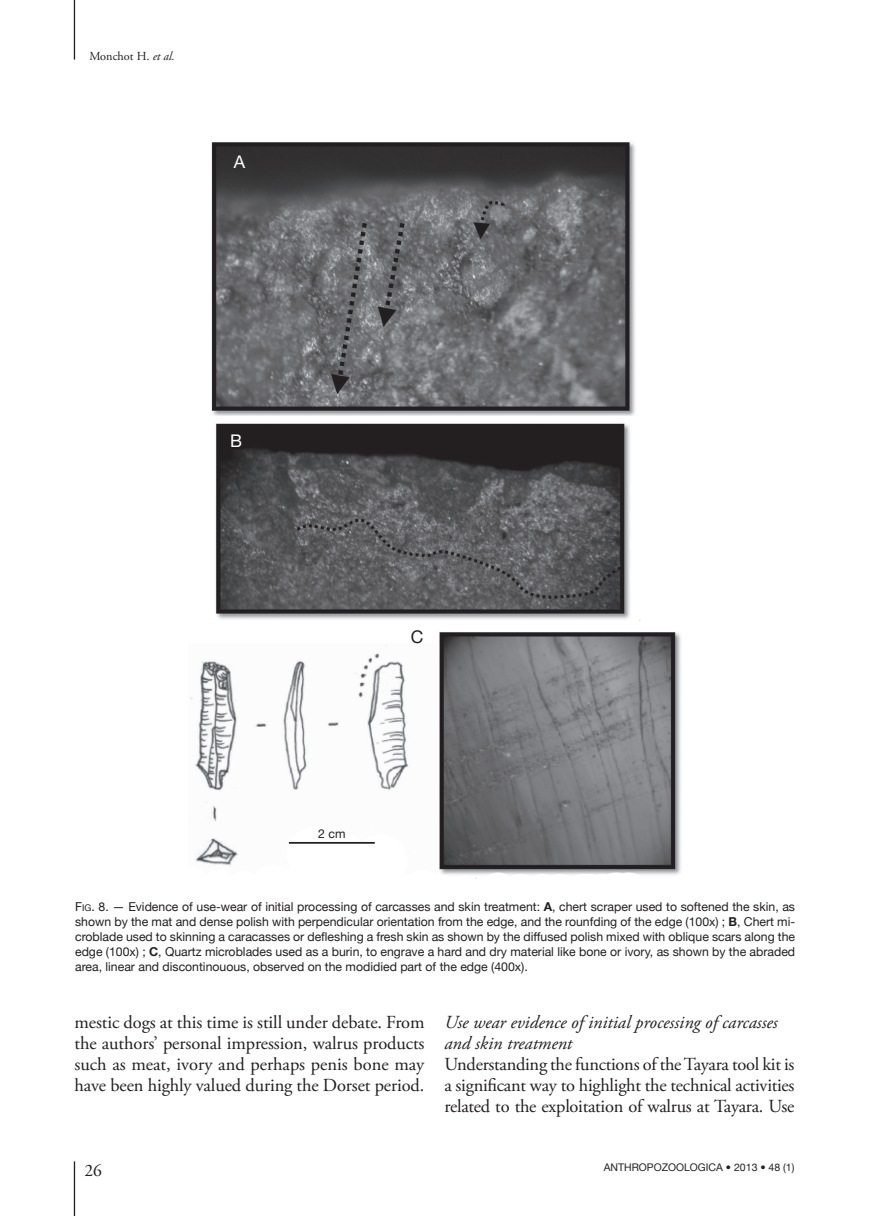
<style>
.page{position:relative;width:869px;height:1216px;background:#fff}
.page>*{position:absolute;margin:0;border:0;box-sizing:border-box;transform-origin:0 0}
.t1{font:18.38px/20.8px "Adobe Garamond Pro";letter-spacing:-.015em;color:#231f20;text-align:justify}
.t2{font:italic 18.38px/20.8px "Adobe Garamond Pro";color:#231f20}
.t3{font:17.5px "Adobe Garamond Pro";color:#231f20}
.t4{font:17.5px "Helvetica Neue";color:#fff}
.t5{font:17.5px "Helvetica Neue";color:#231f20}
.t6{font:12.25px/14.9px "Helvetica Neue";color:#231f20;text-align:justify}
.t7{font:12.25px "Adobe Garamond Pro";color:#231f20}
.t8{font:10.5px "Helvetica Neue";color:#231f20}
.s1{font-style:italic}
.s2{font-size:9.1px}
.s3{font-weight:700}
</style>
<div class="page">
<hr style="left:74px;top:1161px;width:1px;height:54px;background:#231f20">
<hr style="left:74px;top:0;width:1px;height:60px;background:#231f20">
<img style="left:190px;top:142px;width:491px;height:736px">
<hr style="left:289px;top:842px;width:85px;height:1px;background:#231f20">
<p class="t7" style="left:89px;top:48px;width:87px">Monchot H. <span class="s1">et al.</span></p>
<h2 class="t4" style="left:234px;top:151px;width:13px">A</h2>
<h2 class="t4" style="left:230px;top:430px;width:13px">B</h2>
<h2 class="t5" style="left:410px;top:626px;width:14px">C</h2>
<p class="t6" style="left:318px;top:825px;width:29px">2 cm</p>
<p class="t6" style="left:75px;top:898px;width:721px">F<span class="s2">ig</span>. 8. — Evidence of use-wear of initial processing of carcasses and skin treatment: <span class="s3">A</span>, chert scraper used to softened the skin, as shown by the mat and dense polish with perpendicular orientation from the edge, and the rounfding of the edge (100x) ; <span class="s3">B</span>, Chert mi&shy;croblade used to skinning a caracasses or defleshing a fresh skin as shown by the diffused polish mixed with oblique scars along the edge (100x) ; <span class="s3">C</span>, Quartz microblades used as a burin, to engrave a hard and dry material like bone or ivory, as shown by the abraded area, linear and discontinouous, observed on the modidied part of the edge (400x).</p>
<h1 class="t1" style="left:74px;top:1012px;width:351px">mestic dogs at this time is still under debate. From the authors’ personal impression, walrus products such as meat, ivory and perhaps penis bone may have been highly valued during the Dorset period.</h1>
<h1 class="t2" style="left:444px;top:1012px;width:334px">Use wear evidence of initial processing of carcasses and skin treatment</h1>
<h1 class="t1" style="left:444px;top:1054px;width:351px">Understanding the functions of the Tayara tool kit is a significant way to highlight the technical activities related to the exploitation of walrus at Tayara. Use</h1>
<h2 class="t3" style="left:84px;top:1160px;width:19px">26</h2>
<p class="t8" style="left:603px;top:1158px;width:192px">ANTHROPOZOOLOGICA • 2013 • 48 (1)</p>
</div>
